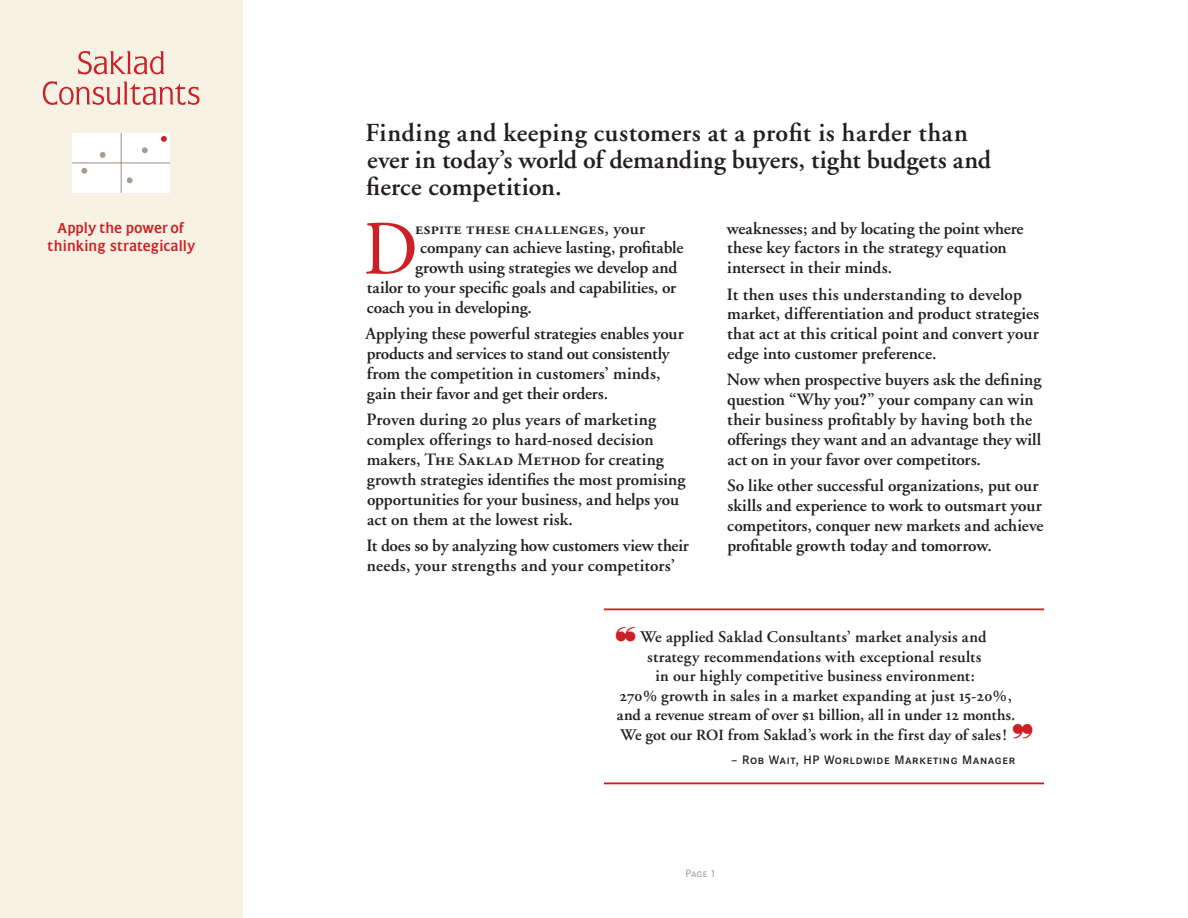
<style>
.page{position:relative;width:1188px;height:918px;background:#fff}
.page>*{position:absolute;margin:0;border:0;box-sizing:border-box;transform-origin:0 0}
.t1{font:600 25.95px/26.8px "Adobe Garamond";letter-spacing:.01em;color:#231f20}
.Running_copy{font:600 17.25px/19.8px "Adobe Garamond";color:#231f20}
.Running_copy-2{font:17.25px "Adobe Garamond Semibold SC";letter-spacing:.02em;color:#231f20}
.t2{font:600 16.2px/19.5px "Adobe Garamond";letter-spacing:.01em;color:#231f20;text-align:center}
.t3{font:14.85px/18px "Flange FO";letter-spacing:.04em;color:#cc2026;text-align:center}
.t4{font:500 12.15px "Corporate S Expert BQ";letter-spacing:.05em;color:#231f20}
._5mm_paragraphs{font:10.5px "Corporate S Expert BQ";color:#939598}
.s1{font-family:"Adobe Garamond";font-weight:600}
.s2{font-family:"Minion Semibold SC";font-weight:400;font-size:16.5px}
.s3{font-family:"Adobe Garamond Semibold SC";font-weight:400}
.s4{font-family:"Century Schoolbook";font-weight:700;font-size:15.75px}
.s5{font-family:"Minion Semibold SC";font-weight:400;font-size:15.45px}
.s6{font-family:"Minion Semibold SC";font-weight:400}
.s7{font-size:15.45px}
.s8{font-family:"Corporate SBQ"}
</style>
<div class="page">
<svg style="left:366px;top:223px;width:49px;height:51px"></svg>
<div style="left:0;top:0;width:242px;height:918px;background:#f8f2e4"></div>
<div style="left:72px;top:133px;width:98px;height:60px;background:#fff"></div>
<svg style="left:100px;top:152px;width:6px;height:6px"></svg>
<svg style="left:127px;top:177px;width:6px;height:6px"></svg>
<svg style="left:142px;top:147px;width:6px;height:6px"></svg>
<svg style="left:161px;top:136px;width:6px;height:6px"></svg>
<svg style="left:81px;top:168px;width:6px;height:6px"></svg>
<hr style="left:72px;top:162px;width:98px;height:1px;background:#a79a95">
<hr style="left:121px;top:133px;width:1px;height:60px;background:#a79a95">
<svg style="left:78px;top:51px;width:86px;height:23px"></svg>
<svg style="left:43px;top:81px;width:157px;height:24px"></svg>
<img style="left:603px;top:782px;width:442px;height:3px">
<img style="left:603px;top:608px;width:442px;height:3px">
<p class="t3" style="left:47px;top:219px;width:150px">Apply the power of thinking strategically</p>
<p class="t1" style="left:366px;top:120px;width:627px">Finding and keeping customers at a profit is harder than ever in today’s world of demanding buyers, tight budgets and fierce competition.</p>
<p class="Running_copy-2" style="left:415px;top:219px;width:232px">espite these challenges<span class="s1">, your</span></p>
<p class="Running_copy" style="left:420px;top:238px;width:265px">company can achieve lasting, profitable</p>
<p class="Running_copy" style="left:415px;top:258px;width:264px">growth using strategies we develop and</p>
<p class="Running_copy" style="left:367px;top:278px;width:311px">tailor to your specific goals and capabilities, or</p>
<p class="Running_copy" style="left:367px;top:298px;width:167px">coach you in developing.</p>
<p class="Running_copy" style="left:365px;top:324px;width:320px">Applying these powerful strategies enables your products and services to stand out consistently from the competition in customers’ minds, gain their favor and get their orders.</p>
<p class="Running_copy" style="left:366px;top:410px;width:320px">Proven during <span class="s2">20</span> plus years of marketing complex offerings to hard-nosed decision makers, <span class="s3">The Saklad Method</span> for creating growth strategies identifies the most promising opportunities for your business, and helps you act on them at the lowest risk.</p>
<p class="Running_copy" style="left:366px;top:536px;width:324px">It does so by analyzing how customers view their needs, your strengths and your competitors’</p>
<p class="Running_copy" style="left:727px;top:218px;width:298px">weaknesses; and by locating the point where these key factors in the strategy equation intersect in their minds.</p>
<p class="Running_copy" style="left:727px;top:284px;width:314px">It then uses this understanding to develop market, differentiation and product strategies that act at this critical point and convert your edge into customer preference.</p>
<p class="Running_copy" style="left:727px;top:370px;width:316px">Now when prospective buyers ask the defining question “Why you<span class="s4">?</span>” your company can win their business profitably by having both the offerings they want and an advantage they will act on in your favor over competitors.</p>
<p class="Running_copy" style="left:727px;top:476px;width:318px">So like other successful organizations, put our skills and experience to work to outsmart your competitors, conquer new markets and achieve profitable growth today and tomorrow.</p>
<p class="t2" style="left:617px;top:628px;width:400px">We applied Saklad Consultants’ market analysis and strategy recommendations with exceptional results<br>in our highly competitive business environment:<br><span class="s3">27</span><span class="s5">0</span><span class="s3">%</span> growth in sales in a market expanding at just <span class="s6">15</span><span class="s3">-2</span><span class="s5">0</span><span class="s3">%</span>, and a revenue stream of over <span class="s3">$</span><span class="s6">1</span> billion, all in under <span class="s6">1</span><span class="s3">2</span> months.<br>We got our <span class="s7">ROI</span> from Saklad’s work in the first day of sales!</p>
<p class="t4" style="left:731px;top:753px;width:286px">– Rob Wait, HP Worldwide Marketing Manager</p>
<p class="_5mm_paragraphs" style="left:686px;top:867px;width:32px">Page <span class="s8">1</span></p>
</div>
